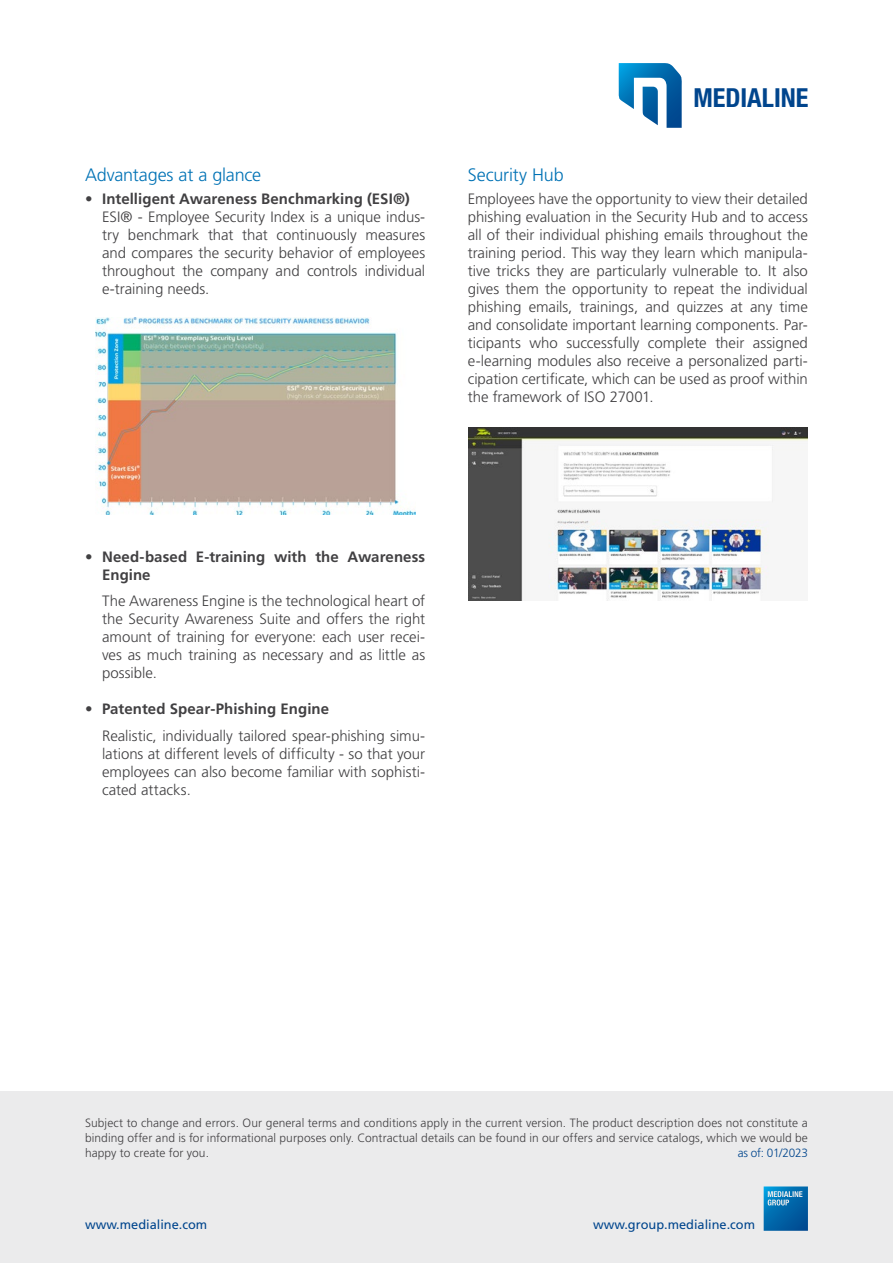
<style>
.page{position:relative;width:893px;height:1263px;background:#fff}
.page>*{position:absolute;margin:0;border:0;box-sizing:border-box;transform-origin:0 0}
.t1{font:700 condensed 26.25px "Helvetica Neue";color:#00458d}
.t2{font:300 18px "Frutiger LT Pro";letter-spacing:-.01em;color:#0072b5}
.t3{font:300 15px/18px "Frutiger LT Pro";color:#414042;text-align:justify}
.t4{font:700 15px/18px "Frutiger LT Pro";letter-spacing:.005em;color:#414042}
.t5{font:12.75px "Frutiger LT Pro";color:#00458d}
.t6{font:300 12px/15px "Frutiger LT Pro";letter-spacing:.005em;color:#414042;text-align:justify}
.t7{font:300 12px "Frutiger LT Pro";letter-spacing:-.02em;color:#00458d}
</style>
<div class="page">
<img style="left:468px;top:428px;width:339px;height:172px">
<img style="left:95px;top:317px;width:320px;height:197px">
<div style="left:0;top:1091px;width:893px;height:172px;background:#ebebec"></div>
<svg style="left:618px;top:63px;width:64px;height:65px"></svg>
<svg style="left:764px;top:1186px;width:44px;height:45px;background:#1976b2"></svg>
<p class="t2" style="left:85px;top:165px;width:178px">Advantages at a glance</p>
<p class="t4" style="left:85px;top:190px;width:326px">• Intelligent Awareness Benchmarking (ESI®)</p>
<p class="t3" style="left:102px;top:208px;width:325px">ESI® - Employee Security Index is a unique indus&shy;try benchmark that that continuously measures and compares the security behavior of employees throughout the company and controls individual e-training needs.</p>
<h1 class="t1" style="left:693px;top:82px;width:117px">MEDIALINE</h1>
<p class="t2" style="left:468px;top:165px;width:98px">Security Hub</p>
<p class="t3" style="left:468px;top:190px;width:342px">Employees have the opportunity to view their detailed phishing evaluation in the Security Hub and to access all of their individual phishing emails throughout the training period. This way they learn which manipula&shy;tive tricks they are particularly vulnerable to. It also gives them the opportunity to repeat the individual phishing emails, trainings, and quizzes at any time and consolidate important learning components. Par&shy;ticipants who successfully complete their assigned e-learning modules also receive a personalized parti&shy;cipation certificate, which can be used as proof within the framework of ISO 27001.</p>
<p class="t4" style="left:102px;top:548px;width:325px;text-indent:-17px">• Need-based E-training with the Awareness<br>Engine</p>
<p class="t3" style="left:102px;top:592px;width:325px">The Awareness Engine is the technological heart of the Security Awareness Suite and offers the right amount of training for everyone: each user recei&shy;ves as much training as necessary and as little as possible.</p>
<p class="t4" style="left:85px;top:700px;width:246px">• Patented Spear-Phishing Engine</p>
<p class="t3" style="left:102px;top:727px;width:325px">Realistic, individually tailored spear-phishing simu&shy;lations at different levels of difficulty - so that your employees can also become familiar with sophisti&shy;cated attacks.</p>
<p class="t6" style="left:85px;top:1115px;width:724px">Subject to change and errors. Our general terms and conditions apply in the current version. The product description does not constitute a binding offer and is for informational purposes only. Contractual details can be found in our offers and service catalogs, which we would be happy to create for you.</p>
<p class="t7" style="left:738px;top:1145px;width:72px">as of: 01/2023</p>
<p class="t5" style="left:85px;top:1216px;width:124px">www.medialine.com</p>
<p class="t5" style="left:593px;top:1216px;width:164px">www.group.medialine.com</p>
</div>
